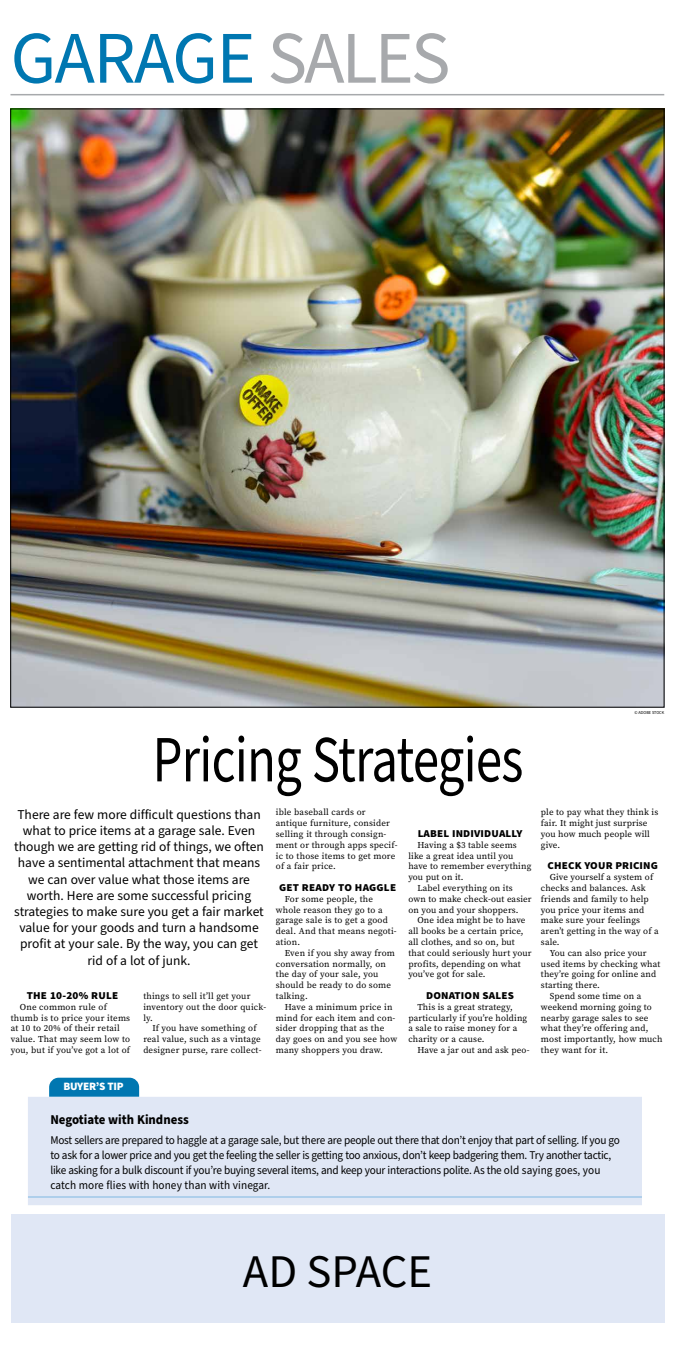
<style>
.page{position:relative;width:675px;height:1350px;background:#fff}
.page>*{position:absolute;margin:0;border:0;box-sizing:border-box;transform-origin:0 0}
.t1{font:74.25px "Source Sans Pro";letter-spacing:-.03em;color:#0077b1}
.t2{font:66px "Source Sans Pro";letter-spacing:-.015em;color:#000;scale:.8 1}
.t3{font:46.8px "Source Sans Pro";color:#000}
.t4{font:13.5px/16.2px "Source Sans Pro";color:#000;text-align:center}
.t5{font:700 13.5px "Source Sans Pro";color:#000;scale:.95 1}
.t6{font:11.85px/15px "Source Sans Pro";letter-spacing:-.02em;color:#000;scale:.95 1}
.t7{font:900 11.25px "Source Sans Pro";letter-spacing:-.02em;color:#fff}
.t8{font:900 10.5px "Source Sans Pro";letter-spacing:.015em;color:#000;scale:1.05 1}
.t9{font:9px/10.8px "Source Serif Pro";letter-spacing:.015em;color:#000}
.t10{font:4.5px "Source Sans Pro";color:#000;scale:.95 1}
.s1{color:#a7a9ac}
</style>
<div class="page">
<hr style="left:10px;top:94px;width:654px;height:1px;background:#a7a9ac">
<div style="left:11px;top:1215px;width:653px;height:108px;background:#e0e7f5"></div>
<img style="left:12px;top:111px;width:650px;height:594px">
<svg style="left:49px;top:1078px;width:90px;height:19px;background:#097bb3"></svg>
<div style="left:28px;top:1097px;width:614px;height:108px;background:#e0e7f5"></div>
<hr style="left:28px;top:1197px;width:614px;height:1px;background:#80b9e2">
<h1 class="t1" style="left:10px;top:8px;width:442px">GARAGE <span class="s1">SALES</span></h1>
<h2 class="t2" style="left:153px;top:715px;width:465px">Pricing Strategies</h2>
<p class="t4" style="left:14px;top:807px;width:251px">There are few more difficult questions than what to price items at a garage sale. Even though we are getting rid of things, we often have a sentimental attachment that means we can over value what those items are worth. Here are some successful pricing strategies to make sure you get a fair market value for your goods and turn a handsome profit at your sale. By the way, you can get rid of a lot of junk.</p>
<p class="t8" style="left:27px;top:988px;width:89px">THE 10-20% RULE</p>
<p class="t9" style="left:11px;top:1001px;width:121px;text-indent:9px">One common rule of thumb is to price your items at 10 to 20% of their retail value. That may seem low to you, but if you’ve got a lot of</p>
<p class="t9" style="left:143px;top:991px;width:124px">things to sell it’ll get your inventory out the door quick&shy;ly.</p>
<p class="t9" style="left:143px;top:1023px;width:120px;text-align:center">If you have something of real value, such as a vintage designer purse, rare collect-</p>
<p class="t9" style="left:276px;top:807px;width:123px">ible baseball cards or antique furniture, consider selling it through consign&shy;ment or through apps specif&shy;ic to those items to get more of a fair price.</p>
<p class="t8" style="left:279px;top:880px;width:113px">GET READY TO HAGGLE</p>
<p class="t9" style="left:276px;top:893px;width:122px;text-indent:9px">For some people, the whole reason they go to a garage sale is to get a good deal. And that means negoti&shy;ation.</p>
<p class="t9" style="left:276px;top:947px;width:121px;text-indent:9px">Even if you shy away from conversation normally, on the day of your sale, you should be ready to do some talking.</p>
<p class="t9" style="left:276px;top:1001px;width:123px;text-indent:9px">Have a minimum price in mind for each item and con&shy;sider dropping that as the day goes on and you see how many shoppers you draw.</p>
<p class="t8" style="left:418px;top:826px;width:101px">LABEL INDIVIDUALLY</p>
<p class="t9" style="left:417px;top:839px;width:101px">Having a $3 table seems</p>
<p class="t9" style="left:408px;top:850px;width:107px">like a great idea until you</p>
<p class="t9" style="left:408px;top:861px;width:124px">have to remember everything</p>
<p class="t9" style="left:408px;top:872px;width:57px">you put on it.</p>
<p class="t9" style="left:417px;top:883px;width:97px">Label everything on its</p>
<p class="t9" style="left:408px;top:893px;width:125px">own to make check-out easier</p>
<p class="t9" style="left:408px;top:904px;width:112px">on you and your shoppers.</p>
<p class="t9" style="left:417px;top:915px;width:110px">One idea might be to have</p>
<p class="t9" style="left:408px;top:926px;width:117px">all books be a certain price,</p>
<p class="t9" style="left:408px;top:937px;width:108px">all clothes, and so on, but</p>
<p class="t9" style="left:408px;top:947px;width:125px">that could seriously hurt your</p>
<p class="t9" style="left:408px;top:958px;width:114px">profits, depending on what</p>
<p class="t9" style="left:408px;top:969px;width:79px">you’ve got for sale.</p>
<p class="t8" style="left:426px;top:988px;width:85px">DONATION SALES</p>
<p class="t9" style="left:408px;top:1001px;width:120px;text-indent:9px">This is a great strategy, particularly if you’re holding a sale to raise money for a charity or a cause.</p>
<p class="t9" style="left:417px;top:1045px;width:114px">Have a jar out and ask peo-</p>
<p class="t10" style="left:634px;top:709px;width:33px">© ADOBE STOCK</p>
<p class="t9" style="left:541px;top:807px;width:119px">ple to pay what they think is fair. It might just surprise you how much people will give.</p>
<p class="t8" style="left:547px;top:859px;width:107px">CHECK YOUR PRICING</p>
<p class="t9" style="left:541px;top:872px;width:119px;text-indent:9px">Give yourself a system of checks and balances. Ask friends and family to help you price your items and make sure your feelings aren’t getting in the way of a sale.</p>
<p class="t9" style="left:550px;top:947px;width:98px">You can also price your</p>
<p class="t9" style="left:541px;top:958px;width:121px">used items by checking what</p>
<p class="t9" style="left:541px;top:969px;width:117px">they’re going for online and</p>
<p class="t9" style="left:541px;top:980px;width:60px">starting there.</p>
<p class="t9" style="left:550px;top:991px;width:93px">Spend some time on a</p>
<p class="t9" style="left:541px;top:1001px;width:112px">weekend morning going to</p>
<p class="t9" style="left:541px;top:1012px;width:109px">nearby garage sales to see</p>
<p class="t9" style="left:541px;top:1023px;width:109px">what they’re offering and,</p>
<p class="t9" style="left:541px;top:1034px;width:123px">most importantly, how much</p>
<p class="t9" style="left:541px;top:1045px;width:69px">they want for it.</p>
<p class="t7" style="left:63px;top:1079px;width:62px">BUYER’S TIP</p>
<h3 class="t5" style="left:50px;top:1110px;width:147px">Negotiate with Kindness</h3>
<p class="t6" style="left:50px;top:1133px;width:601px">Most sellers are prepared to haggle at a garage sale, but there are people out there that don’t enjoy that part of selling. If you go to ask for a lower price and you get the feeling the seller is getting too anxious, don’t keep badgering them. Try another tactic, like asking for a bulk discount if you’re buying several items, and keep your interactions polite. As the old saying goes, you catch more flies with honey than with vinegar.</p>
<h3 class="t3" style="left:243px;top:1240px;width:191px">AD SPACE</h3>
</div>
